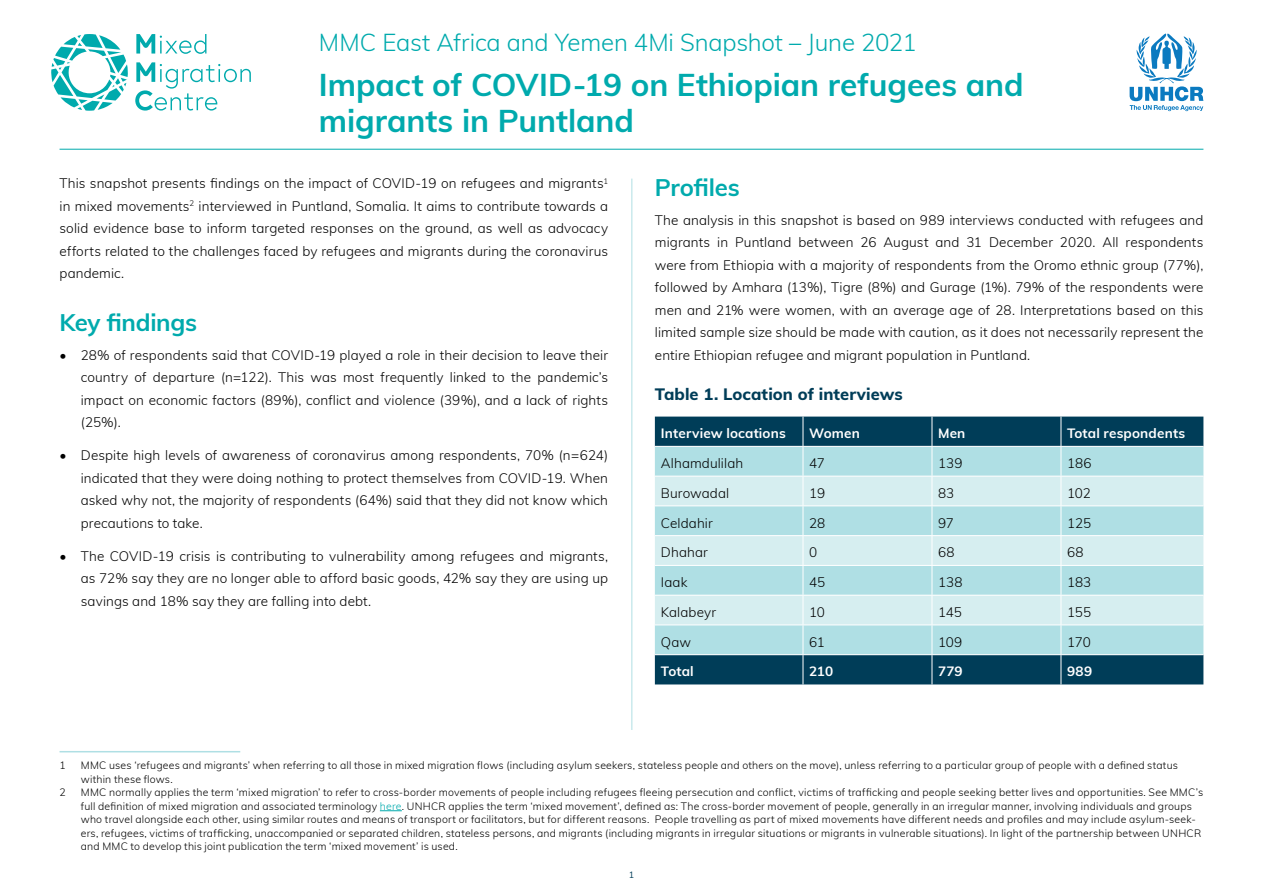
<style>
.page{position:relative;width:1263px;height:893px;background:#fff}
.page>*{position:absolute;margin:0;border:0;box-sizing:border-box;transform-origin:0 0}
.t1{font:700 31.5px/36px "Muli";letter-spacing:-.005em;color:#00aaad}
.t2{font:300 24px "Muli";letter-spacing:-.005em;color:#00aaad}
.t3{font:700 24px "Muli";letter-spacing:-.01em;color:#00aaad}
.t4{font:800 16.5px "Muli";letter-spacing:.005em;color:#003d58}
.t5{font:300 13.5px/22.5px "Muli";letter-spacing:.005em;color:#000;text-align:justify}
.t6{font:700 13.5px "Muli";letter-spacing:.01em;color:#fff}
.t7{font:300 10.5px/13.5px "Muli";letter-spacing:.02em;color:#000}
.t8{font:9px "Muli";color:#003d58}
.s1{color:#00aaad}
</style>
<div class="page">
<hr style="left:60px;top:751px;width:180px;height:1px;background:#afdfe4">
<svg style="left:380px;top:810px;width:22px;height:1px"></svg>
<div style="left:655px;top:417px;width:548px;height:267px;background:#003d58"></div>
<div style="left:655px;top:447px;width:548px;height:207px;background:#afdfe4"></div>
<svg style="left:655px;top:477px;width:548px;height:148px;background:#c7e8eb"></svg>
<hr style="left:655px;top:446px;width:148px;height:1px;background:#fff">
<hr style="left:803px;top:446px;width:129px;height:1px;background:#fff">
<hr style="left:932px;top:446px;width:129px;height:1px;background:#fff">
<hr style="left:1061px;top:446px;width:142px;height:1px;background:#fff">
<hr style="left:655px;top:476px;width:148px;height:1px;background:#fff">
<hr style="left:803px;top:476px;width:129px;height:1px;background:#fff">
<hr style="left:932px;top:476px;width:129px;height:1px;background:#fff">
<hr style="left:1061px;top:476px;width:142px;height:1px;background:#fff">
<hr style="left:655px;top:505px;width:148px;height:1px;background:#fff">
<hr style="left:803px;top:505px;width:129px;height:1px;background:#fff">
<hr style="left:932px;top:505px;width:129px;height:1px;background:#fff">
<hr style="left:1061px;top:505px;width:142px;height:1px;background:#fff">
<hr style="left:655px;top:535px;width:148px;height:1px;background:#fff">
<hr style="left:803px;top:535px;width:129px;height:1px;background:#fff">
<hr style="left:932px;top:535px;width:129px;height:1px;background:#fff">
<hr style="left:1061px;top:535px;width:142px;height:1px;background:#fff">
<hr style="left:655px;top:565px;width:148px;height:1px;background:#fff">
<hr style="left:803px;top:565px;width:129px;height:1px;background:#fff">
<hr style="left:932px;top:565px;width:129px;height:1px;background:#fff">
<hr style="left:1061px;top:565px;width:142px;height:1px;background:#fff">
<hr style="left:655px;top:595px;width:148px;height:1px;background:#fff">
<hr style="left:803px;top:595px;width:129px;height:1px;background:#fff">
<hr style="left:932px;top:595px;width:129px;height:1px;background:#fff">
<hr style="left:1061px;top:595px;width:142px;height:1px;background:#fff">
<hr style="left:655px;top:625px;width:148px;height:1px;background:#fff">
<hr style="left:803px;top:625px;width:129px;height:1px;background:#fff">
<hr style="left:932px;top:625px;width:129px;height:1px;background:#fff">
<hr style="left:1061px;top:625px;width:142px;height:1px;background:#fff">
<hr style="left:655px;top:654px;width:148px;height:1px;background:#fff">
<hr style="left:803px;top:654px;width:129px;height:1px;background:#fff">
<svg style="left:803px;top:417px;width:1px;height:267px"></svg>
<hr style="left:932px;top:654px;width:129px;height:1px;background:#fff">
<svg style="left:932px;top:417px;width:1px;height:267px"></svg>
<hr style="left:1061px;top:654px;width:142px;height:1px;background:#fff">
<svg style="left:1060px;top:417px;width:1px;height:267px"></svg>
<svg style="left:51px;top:34px;width:77px;height:77px"></svg>
<svg style="left:136px;top:34px;width:70px;height:20px"></svg>
<svg style="left:135px;top:62px;width:116px;height:49px"></svg>
<hr style="left:631px;top:179px;width:1px;height:551px;background:#afdfe4">
<hr style="left:60px;top:149px;width:1143px;height:1px;background:#00aaad">
<svg style="left:1129px;top:34px;width:74px;height:77px"></svg>
<h2 class="t2" style="left:319px;top:25px;width:599px">MMC East Africa and Yemen 4Mi Snapshot – June 2021</h2>
<h1 class="t1" style="left:319px;top:65px;width:706px">Impact of COVID-19 on Ethiopian refugees and migrants in Puntland</h1>
<p class="t5" style="left:60px;top:171px;width:550px">This snapshot presents findings on the impact of COVID-19 on refugees and migrants<sup>1 </sup>in mixed movements<sup>2</sup> interviewed in Puntland, Somalia. It aims to contribute towards a solid evidence base to inform targeted responses on the ground, as well as advocacy efforts related to the challenges faced by refugees and migrants during the coronavirus pandemic.</p>
<h2 class="t3" style="left:60px;top:305px;width:139px">Key findings</h2>
<p class="t5" style="left:81px;top:343px;width:529px;text-indent:-21px">• 28% of respondents said that COVID-19 played a role in their decision to leave their country of departure (n=122). This was most frequently linked to the pandemic’s impact on economic factors (89%), conflict and violence (39%), and a lack of rights (25%).</p>
<p class="t5" style="left:81px;top:443px;width:529px;text-indent:-21px">• Despite high levels of awareness of coronavirus among respondents, 70% (n=624) indicated that they were doing nothing to protect themselves from COVID-19. When asked why not, the majority of respondents (64%) said that they did not know which precautions to take.</p>
<p class="t5" style="left:81px;top:544px;width:529px;text-indent:-21px">• The COVID-19 crisis is contributing to vulnerability among refugees and migrants, as 72% say they are no longer able to afford basic goods, 42% say they are using up savings and 18% say they are falling into debt.</p>
<h2 class="t3" style="left:655px;top:170px;width:86px">Profiles</h2>
<p class="t5" style="left:655px;top:208px;width:550px">The analysis in this snapshot is based on 989 interviews conducted with refugees and migrants in Puntland between 26 August and 31 December 2020. All respondents were from Ethiopia with a majority of respondents from the Oromo ethnic group (77%), followed by Amhara (13%), Tigre (8%) and Gurage (1%). 79% of the respondents were men and 21% were women, with an average age of 28. Interpretations based on this limited sample size should be made with caution, as it does not necessarily represent the entire Ethiopian refugee and migrant population in Puntland.</p>
<p class="t4" style="left:655px;top:382px;width:249px">Table 1. Location of interviews</p>
<p class="t6" style="left:661px;top:423px;width:126px">Interview locations</p>
<p class="t6" style="left:809px;top:423px;width:52px">Women</p>
<p class="t6" style="left:938px;top:423px;width:29px">Men</p>
<p class="t6" style="left:1067px;top:423px;width:120px">Total respondents</p>
<p class="t5" style="left:661px;top:451px;width:84px">Alhamdulilah</p>
<p class="t5" style="left:809px;top:451px;width:17px">47</p>
<p class="t5" style="left:938px;top:451px;width:26px">139</p>
<p class="t5" style="left:1067px;top:451px;width:26px">186</p>
<p class="t5" style="left:661px;top:481px;width:70px">Burowadal</p>
<p class="t5" style="left:809px;top:481px;width:18px">19</p>
<p class="t5" style="left:938px;top:481px;width:18px">83</p>
<p class="t5" style="left:1067px;top:481px;width:25px">102</p>
<p class="t5" style="left:661px;top:511px;width:53px">Celdahir</p>
<p class="t5" style="left:809px;top:511px;width:18px">28</p>
<p class="t5" style="left:938px;top:511px;width:17px">97</p>
<p class="t5" style="left:1067px;top:511px;width:26px">125</p>
<p class="t5" style="left:661px;top:541px;width:48px">Dhahar</p>
<p class="t5" style="left:809px;top:541px;width:10px">0</p>
<p class="t5" style="left:938px;top:541px;width:18px">68</p>
<p class="t5" style="left:1067px;top:541px;width:18px">68</p>
<p class="t5" style="left:661px;top:570px;width:28px">Iaak</p>
<p class="t5" style="left:809px;top:570px;width:18px">45</p>
<p class="t5" style="left:938px;top:570px;width:26px">138</p>
<p class="t5" style="left:1067px;top:570px;width:26px">183</p>
<p class="t5" style="left:661px;top:600px;width:57px">Kalabeyr</p>
<p class="t5" style="left:809px;top:600px;width:17px">10</p>
<p class="t5" style="left:938px;top:600px;width:25px">145</p>
<p class="t5" style="left:1067px;top:600px;width:26px">155</p>
<p class="t5" style="left:661px;top:630px;width:32px">Qaw</p>
<p class="t5" style="left:809px;top:630px;width:17px">61</p>
<p class="t5" style="left:938px;top:630px;width:26px">109</p>
<p class="t5" style="left:1067px;top:630px;width:25px">170</p>
<p class="t6" style="left:661px;top:662px;width:34px">Total</p>
<p class="t6" style="left:809px;top:662px;width:26px">210</p>
<p class="t6" style="left:938px;top:662px;width:26px">779</p>
<p class="t6" style="left:1067px;top:662px;width:27px">989</p>
<p class="t7" style="left:60px;top:758px;width:8px">1</p>
<p class="t7" style="left:81px;top:758px;width:1099px">MMC uses ‘refugees and migrants’ when referring to all those in mixed migration flows (including asylum seekers, stateless people and others on the move), unless referring to a particular group of people with a defined status within these flows.</p>
<p class="t7" style="left:60px;top:785px;width:8px">2</p>
<p class="t7" style="left:81px;top:785px;width:1124px">MMC normally applies the term ‘mixed migration’ to refer to cross-border movements of people including refugees fleeing persecution and conflict, victims of trafficking and people seeking better lives and opportunities. See MMC’s full definition of mixed migration and associated terminology <span class="s1">here</span>. UNHCR applies the term ‘mixed movement’, defined as: The cross-border movement of people, generally in an irregular manner, involving individuals and groups who travel alongside each other, using similar routes and means of transport or facilitators, but for different reasons. People travelling as part of mixed movements have different needs and profiles and may include asylum-seek&shy;ers, refugees, victims of trafficking, unaccompanied or separated children, stateless persons, and migrants (including migrants in irregular situations or migrants in vulnerable situations). In light of the partnership between UNHCR and MMC to develop this joint publication the term ‘mixed movement’ is used.</p>
<p class="t8" style="left:629px;top:868px;width:7px">1</p>
</div>
